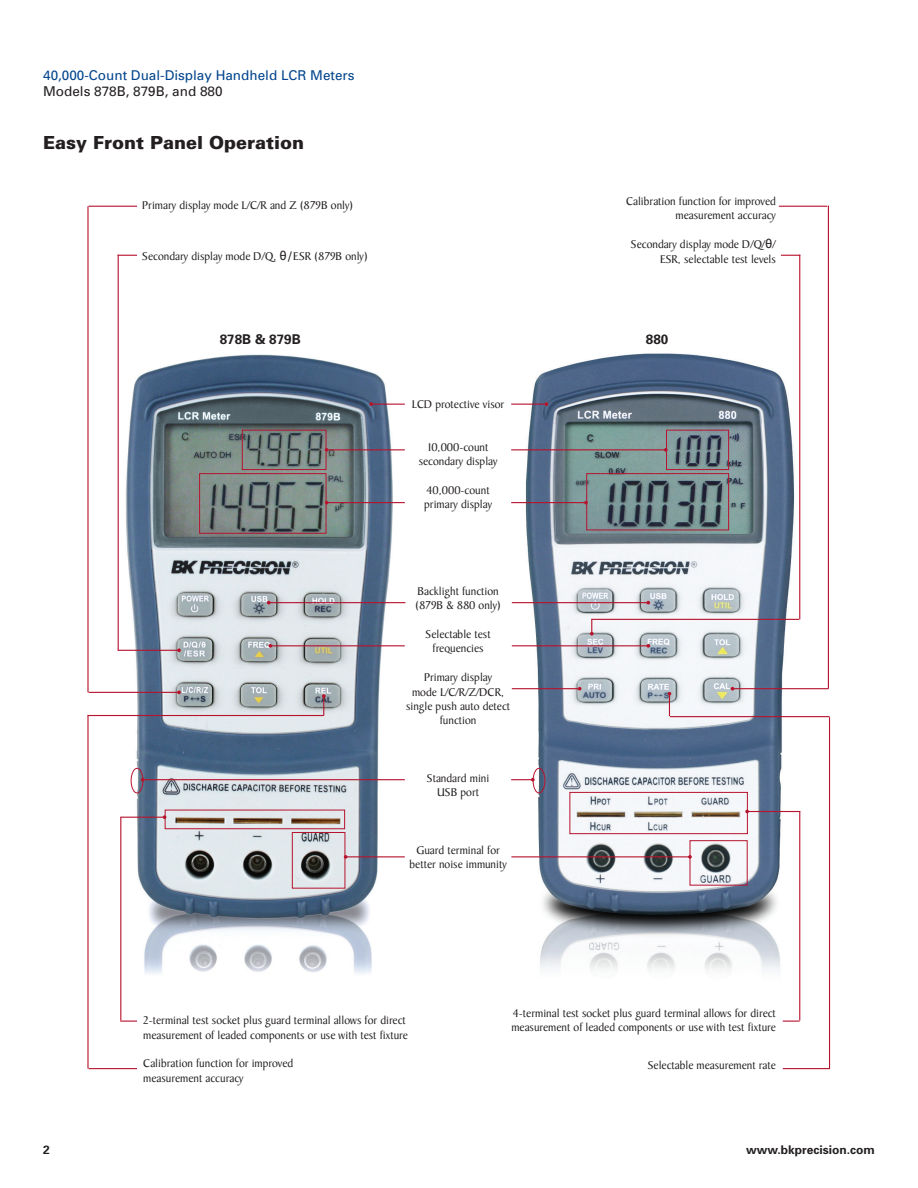
<style>
.page{position:relative;width:918px;height:1188px;background:#fff}
.page>*{position:absolute;margin:0;border:0;box-sizing:border-box;transform-origin:0 0}
.t1{font:900 18px "Univers";color:#231f20}
.t2{font:13.5px "Univers";color:#02448d}
.t3{font:13.5px "Univers";color:#231f20}
.t4{font:700 13.5px "Univers";color:#231f20}
.t5{font:12px/14.4px "Baker Signet";color:#231f20;text-align:center}
.t6{font:700 12px "Univers";color:#231f20}
.s1{font-family:"Lucida Grande"}
</style>
<div class="page">
<img style="left:125px;top:354px;width:269px;height:620px">
<img style="left:521px;top:353px;width:278px;height:618px">
<div style="left:242px;top:430px;width:84px;height:40px;border:1px solid #b7132d"></div>
<svg style="left:369px;top:402px;width:4px;height:4px"></svg>
<hr style="left:371px;top:404px;width:34px;height:1px;background:#b7132d">
<hr style="left:511px;top:404px;width:35px;height:1px;background:#b7132d">
<hr style="left:327px;top:449px;width:78px;height:1px;background:#b7132d">
<hr style="left:511px;top:449px;width:155px;height:1px;background:#b7132d">
<div style="left:666px;top:430px;width:63px;height:40px;border:1px solid #b7132d"></div>
<div style="left:199px;top:473px;width:127px;height:61px;border:1px solid #b7132d"></div>
<div style="left:165px;top:810px;width:180px;height:19px;border:1px solid #b7132d"></div>
<div style="left:292px;top:832px;width:53px;height:57px;border:1px solid #b7132d"></div>
<hr style="left:327px;top:502px;width:78px;height:1px;background:#b7132d">
<hr style="left:143px;top:779px;width:262px;height:1px;background:#b7132d">
<hr style="left:346px;top:856px;width:59px;height:1px;background:#b7132d">
<hr style="left:747px;top:811px;width:53px;height:1px;background:#b7132d">
<hr style="left:511px;top:502px;width:75px;height:1px;background:#b7132d">
<hr style="left:120px;top:817px;width:45px;height:1px;background:#b7132d">
<hr style="left:89px;top:692px;width:90px;height:1px;background:#b7132d">
<svg style="left:177px;top:648px;width:4px;height:4px"></svg>
<hr style="left:118px;top:650px;width:61px;height:1px;background:#b7132d">
<hr style="left:511px;top:856px;width:179px;height:1px;background:#b7132d">
<svg style="left:511px;top:778px;width:22px;height:4px"></svg>
<div style="left:586px;top:473px;width:143px;height:57px;border:1px solid #b7132d"></div>
<div style="left:569px;top:792px;width:179px;height:42px;border:1px solid #b7132d"></div>
<div style="left:690px;top:840px;width:58px;height:46px;border:1px solid #b7132d"></div>
<svg style="left:267px;top:601px;width:4px;height:4px"></svg>
<hr style="left:269px;top:602px;width:136px;height:1px;background:#b7132d">
<hr style="left:512px;top:602px;width:136px;height:1px;background:#b7132d">
<hr style="left:270px;top:645px;width:135px;height:1px;background:#b7132d">
<svg style="left:646px;top:644px;width:4px;height:4px"></svg>
<hr style="left:512px;top:645px;width:136px;height:1px;background:#b7132d">
<div style="left:131px;top:768px;width:12px;height:25px;border:1px solid #b7132d;border-radius:50%"></div>
<div style="left:533px;top:768px;width:12px;height:25px;border:1px solid #b7132d;border-radius:50%"></div>
<hr style="left:512px;top:688px;width:68px;height:1px;background:#b7132d">
<hr style="left:733px;top:688px;width:95px;height:1px;background:#b7132d">
<svg style="left:668px;top:692px;width:3px;height:24px"></svg>
<hr style="left:670px;top:716px;width:160px;height:1px;background:#b7132d">
<hr style="left:87px;top:716px;width:2px;height:353px;background:#b7132d">
<hr style="left:829px;top:717px;width:1px;height:352px;background:#b7132d">
<svg style="left:590px;top:619px;width:4px;height:17px"></svg>
<hr style="left:592px;top:619px;width:207px;height:1px;background:#b7132d">
<hr style="left:87px;top:715px;width:237px;height:1px;background:#b7132d">
<hr style="left:120px;top:817px;width:1px;height:204px;background:#b7132d">
<hr style="left:799px;top:812px;width:1px;height:209px;background:#b7132d">
<svg style="left:322px;top:694px;width:4px;height:22px"></svg>
<hr style="left:87px;top:206px;width:2px;height:486px;background:#b7132d">
<svg style="left:120px;top:1021px;width:17px;height:1px"></svg>
<svg style="left:783px;top:1021px;width:17px;height:1px"></svg>
<hr style="left:89px;top:1068px;width:48px;height:1px;background:#b7132d">
<hr style="left:783px;top:1068px;width:47px;height:1px;background:#b7132d">
<svg style="left:119px;top:255px;width:18px;height:1px"></svg>
<svg style="left:781px;top:255px;width:18px;height:1px"></svg>
<hr style="left:89px;top:206px;width:48px;height:1px;background:#b7132d">
<hr style="left:779px;top:206px;width:48px;height:1px;background:#b7132d">
<hr style="left:118px;top:255px;width:1px;height:395px;background:#b7132d">
<hr style="left:799px;top:255px;width:1px;height:364px;background:#b7132d">
<hr style="left:828px;top:206px;width:1px;height:483px;background:#b7132d">
<p class="t2" style="left:43px;top:67px;width:313px">40,000-Count Dual-Display Handheld LCR Meters</p>
<p class="t3" style="left:43px;top:83px;width:181px">Models 878B, 879B, and 880</p>
<h1 class="t1" style="left:43px;top:131px;width:262px">Easy Front Panel Operation</h1>
<p class="t5" style="left:142px;top:199px;width:213px">Primary display mode L/C/R and Z (879B only)</p>
<p class="t5" style="left:626px;top:194px;width:151px;text-align:right">Calibration function for improved measurement accuracy</p>
<p class="t5" style="left:631px;top:238px;width:147px;text-align:right">Secondary display mode D/Q/<span class="s1">θ</span>/<br>ESR, selectable test levels</p>
<p class="t5" style="left:142px;top:249px;width:227px">Secondary display mode D/Q, <span class="s1">θ/</span>ESR (879B only)</p>
<p class="t4" style="left:220px;top:331px;width:83px">878B &amp; 879B</p>
<p class="t4" style="left:646px;top:331px;width:24px">880</p>
<p class="t5" style="left:412px;top:397px;width:94px">LCD protective visor</p>
<p class="t5" style="left:419px;top:440px;width:80px">10,000-count secondary display</p>
<p class="t5" style="left:424px;top:483px;width:69px;text-align:left">40,000-count primary display</p>
<p class="t5" style="left:415px;top:584px;width:87px;text-align:left">Backlight function (879B &amp; 880 only)</p>
<p class="t5" style="left:426px;top:627px;width:67px">Selectable test frequencies</p>
<p class="t5" style="left:406px;top:671px;width:106px">Primary display<br>mode L/C/R/Z/DCR, single push auto detect function</p>
<p class="t5" style="left:427px;top:771px;width:64px">Standard mini<br>USB port</p>
<p class="t5" style="left:410px;top:843px;width:99px">Guard terminal for better noise immunity</p>
<p class="t5" style="left:143px;top:1014px;width:266px;text-align:left">2-terminal test socket plus guard terminal allows for direct measurement of leaded components or use with test fixture</p>
<p class="t5" style="left:143px;top:1057px;width:151px;text-align:left">Calibration function for improved measurement accuracy</p>
<p class="t5" style="left:511px;top:1006px;width:266px;text-align:left">4-terminal test socket plus guard terminal allows for direct measurement of leaded components or use with test fixture</p>
<p class="t5" style="left:648px;top:1059px;width:130px">Selectable measurement rate</p>
<p class="t6" style="left:43px;top:1143px;width:8px">2</p>
<p class="t6" style="left:746px;top:1143px;width:130px">www.bkprecision.com</p>
</div>
